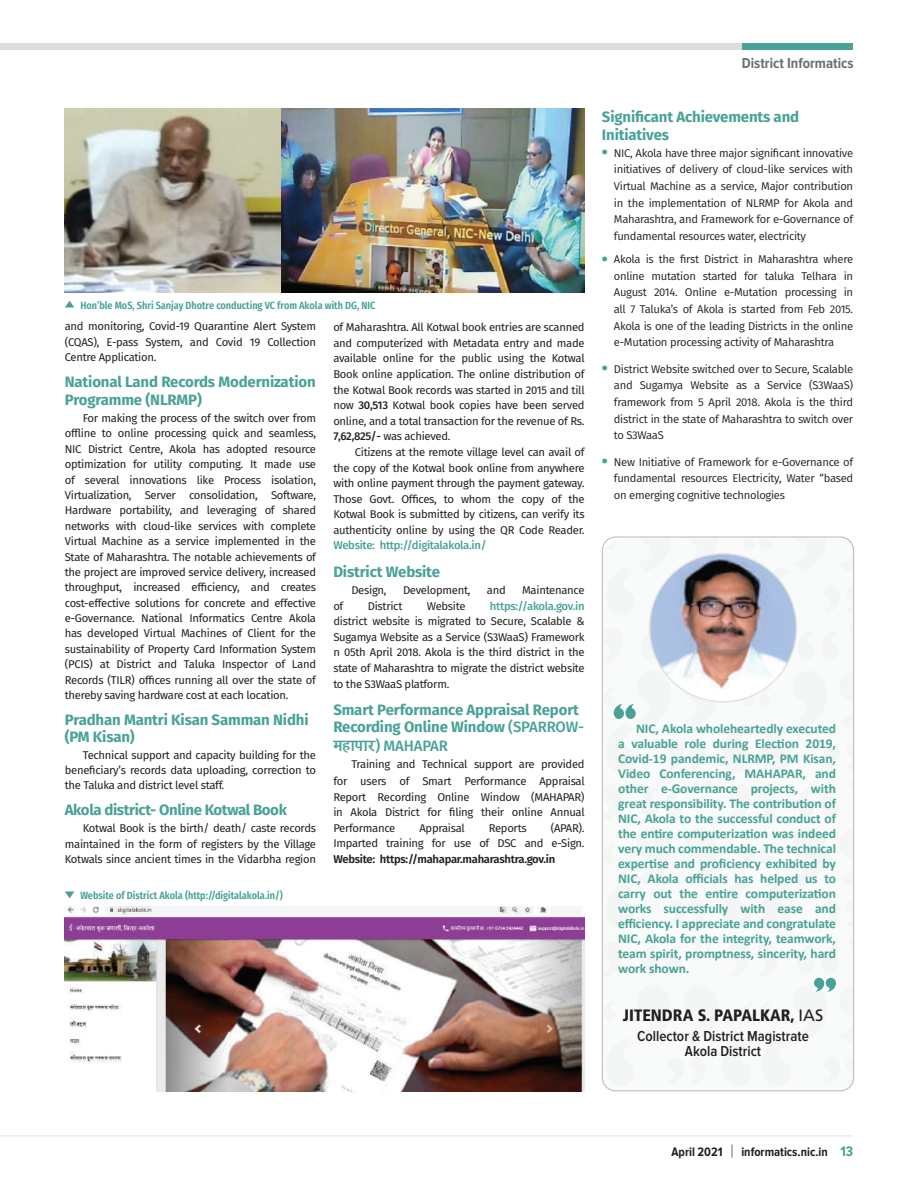
<style>
.page{position:relative;width:918px;height:1188px;background:#fff}
.page>*{position:absolute;margin:0;border:0;box-sizing:border-box;transform-origin:0 0}
.t1{font:900 condensed 16.5px "Frutiger LT Std";color:#231f20}
.t2{font:700 15px/17.1px "Fira Sans";letter-spacing:-.01em;color:#48a296}
.t3{font:600 15px/15px "Proxima Nova Cond";color:#231f20;text-align:center}
.t4{font:700 15px "Proxima Nova Cond";color:#6d6f72}
.t5{font:500 15px "Fira Sans";letter-spacing:-.01em;color:#48a296}
.t6{font:700 13.5px/15px "Calibri";letter-spacing:-.01em;color:#48a296;text-align:justify}
.t7{font:700 12.75px "Proxima Nova Cond";color:#231f20}
.t8{font:11.25px/15.5px "Fira Sans";letter-spacing:-.025em;color:#231f20;text-align:justify}
.t9{font:11.25px/16.6px "Fira Sans";letter-spacing:-.025em;color:#231f20;text-align:justify}
.t10{font:500 11.25px "Fira Sans";letter-spacing:-.025em;color:#48a296}
.t11{font:600 11.25px "Fira Sans";letter-spacing:-.025em;color:#231f20}
.t12{font:600 10.5px "Fira Sans Condensed";color:#48a296}
.s1{font-weight:500}
.s2{font-family:"Devanagari Sangam MN";font-weight:700;font-size:16.5px}
.s3{font-family:"Fira Sans Condensed";font-weight:700;font-size:18px;color:#48a296}
.s4{font-weight:400;font-stretch:normal}
.s5{font-size:14.25px;color:#48a296}
</style>
<div class="page">
<hr style="left:0;top:1136px;width:853px;height:1px;background:#e2e3e3">
<svg style="left:732px;top:1144px;width:1px;height:14px"></svg>
<div style="left:0;top:43px;width:762px;height:6px;background:#dedddd"></div>
<div style="left:743px;top:43px;width:110px;height:6px;background:#48a296"></div>
<svg style="left:65px;top:891px;width:9px;height:7px"></svg>
<svg style="left:65px;top:301px;width:9px;height:7px"></svg>
<img style="left:65px;top:108px;width:216px;height:184px">
<img style="left:281px;top:108px;width:304px;height:185px">
<svg style="left:602px;top:537px;width:252px;height:554px"></svg>
<div style="left:602px;top:537px;width:252px;height:554px;border:1px solid #bdb8b7;border-radius:13px"></div>
<img style="left:651px;top:554px;width:146px;height:148px">
<svg style="left:614px;top:704px;width:22px;height:15px"></svg>
<svg style="left:814px;top:978px;width:22px;height:14px"></svg>
<img style="left:65px;top:907px;width:520px;height:184px">
<h2 class="t4" style="left:742px;top:54px;width:113px">District Informatics</h2>
<p class="t12" style="left:80px;top:296px;width:296px">Hon’ble MoS, Shri Sanjay Dhotre conducting VC from Akola with DG, NIC</p>
<p class="t8" style="left:65px;top:318px;width:253px">and monitoring, Covid-19 Quarantine Alert System (CQAS), E-pass System, and Covid 19 Collection Centre Application.</p>
<h2 class="t2" style="left:65px;top:371px;width:252px;line-height:18.3px">National Land Records Modernization<br>Programme (NLRMP)</h2>
<p class="t8" style="left:65px;top:410px;width:253px;text-indent:18px">For making the process of the switch over from offline to online processing quick and seamless, NIC District Centre, Akola has adopted resource optimization for utility computing. It made use of several innovations like Process isolation, Virtualization, Server consolidation, Software, Hardware portability, and leveraging of shared networks with cloud-like services with complete Virtual Machine as a service implemented in the State of Maharashtra. The notable achievements of the project are improved service delivery, increased throughput, increased efficiency, and creates cost-effective solutions for concrete and effective e-Governance. National Informatics Centre Akola has developed Virtual Machines of Client for the sustainability of Property Card Information System (PCIS) at District and Taluka Inspector of Land Records (TILR) offices running all over the state of thereby saving hardware cost at each location.</p>
<h2 class="t2" style="left:65px;top:710px;width:245px">Pradhan Mantri Kisan Samman Nidhi (PM Kisan)</h2>
<p class="t8" style="left:65px;top:747px;width:253px;text-indent:18px">Technical support and capacity building for the beneficiary’s records data uploading, correction to the Taluka and district level staff.</p>
<h2 class="t2" style="left:65px;top:800px;width:224px">Akola district- Online Kotwal Book</h2>
<p class="t8" style="left:65px;top:820px;width:253px;text-indent:18px">Kotwal Book is the birth/ death/ caste records maintained in the form of registers by the Village Kotwals since ancient times in the Vidarbha region</p>
<p class="t12" style="left:80px;top:885px;width:204px">Website of District Akola (http://digitalakola.in/)</p>
<p class="t8" style="left:333px;top:319px;width:253px">of Maharashtra. All Kotwal book entries are scanned and computerized with Metadata entry and made available online for the public using the Kotwal Book online application. The online distribution of the Kotwal Book records was started in 2015 and till now <span class="s1">30,513</span> Kotwal book copies have been served online, and a total transaction for the revenue of Rs.<br><span class="s1">7,62,825/-</span> was achieved.</p>
<p class="t8" style="left:333px;top:444px;width:253px;text-indent:22px">Citizens at the remote village level can avail of the copy of the Kotwal book online from anywhere with online payment through the payment gateway.<br>Those Govt. Offices, to whom the copy of the Kotwal Book is submitted by citizens, can verify its authenticity online by using the QR Code Reader.</p>
<p class="t10" style="left:333px;top:536px;width:155px">Website: http://digitalakola.in/</p>
<h2 class="t2" style="left:333px;top:562px;width:108px">District Website</h2>
<p class="t8" style="left:351px;top:582px;width:37px">Design,</p>
<p class="t8" style="left:403px;top:582px;width:69px">Development,</p>
<p class="t8" style="left:487px;top:582px;width:20px">and</p>
<p class="t8" style="left:522px;top:582px;width:64px">Maintenance</p>
<p class="t8" style="left:333px;top:598px;width:12px">of</p>
<p class="t8" style="left:368px;top:598px;width:36px">District</p>
<p class="t8" style="left:427px;top:598px;width:40px">Website</p>
<p class="t10" style="left:490px;top:597px;width:96px">https://akola.gov.in</p>
<p class="t8" style="left:333px;top:613px;width:253px">district website is migrated to Secure, Scalable &amp; Sugamya Website as a Service (S3WaaS) Framework n 05th April 2018. Akola is the third district in the state of Maharashtra to migrate the district website to the S3WaaS platform.</p>
<h2 class="t2" style="left:333px;top:700px;width:252px">Smart Performance Appraisal Report<br>Recording Online Window <span class="s1">(SPARROW-</span></h2>
<h2 class="t5" style="left:333px;top:734px;width:116px"><span class="s2">महापार</span>) MAHAPAR</h2>
<p class="t8" style="left:333px;top:755px;width:253px;line-height:17.1px;text-align:right">Training and Technical support are provided<br>for users of Smart Performance Appraisal</p>
<p class="t8" style="left:333px;top:789px;width:253px">Report Recording Online Window (MAHAPAR) in Akola District for filing their online Annual Performance</p>
<p class="t8" style="left:333px;top:820px;width:253px;text-align:right">(APAR).<br>Imparted training for use of DSC and e-Sign.</p>
<p class="t11" style="left:333px;top:850px;width:223px">Website: https://mahapar.maharashtra.gov.in</p>
<p class="t8" style="left:419px;top:820px;width:47px">Appraisal</p>
<p class="t8" style="left:489px;top:820px;width:39px">Reports</p>
<h2 class="t2" style="left:602px;top:107px;width:199px;line-height:18.1px">Significant Achievements and<br>Initiatives</h2>
<p class="t9" style="left:614px;top:144px;width:241px;text-indent:-12px"><span class="s3">•</span> NIC, Akola have three major significant innovative initiatives of delivery of cloud-like services with Virtual Machine as a service, Major contribution in the implementation of NLRMP for Akola and Maharashtra, and Framework for e-Governance of fundamental resources water, electricity</p>
<p class="t9" style="left:614px;top:251px;width:241px;text-indent:-12px"><span class="s3">•</span> Akola is the first District in Maharashtra where online mutation started for taluka Telhara in August 2014. Online e-Mutation processing in all 7 Taluka’s of Akola is started from Feb 2015.<br>Akola is one of the leading Districts in the online e-Mutation processing activity of Maharashtra</p>
<p class="t9" style="left:614px;top:360px;width:241px;text-indent:-12px"><span class="s3">•</span> District Website switched over to Secure, Scalable and Sugamya Website as a Service (S3WaaS) framework from 5 April 2018. Akola is the third district in the state of Maharashtra to switch over to S3WaaS</p>
<p class="t9" style="left:614px;top:453px;width:241px;text-indent:-12px"><span class="s3">•</span> New Initiative of Framework for e-Governance of fundamental resources Electricity, Water “based on emerging cognitive technologies</p>
<p class="t6" style="left:618px;top:720px;width:219px;text-indent:18px">NIC, Akola wholeheartedly executed a valuable role during Election 2019, Covid-19 pandemic, NLRMP, PM Kisan, Video Conferencing, MAHAPAR, and other e-Governance projects, with great responsibility. The contribution of NIC, Akola to the successful conduct of the entire computerization was indeed very much commendable. The technical expertise and proficiency exhibited by NIC, Akola officials has helped us to carry out the entire computerization works successfully with ease and efficiency. I appreciate and congratulate NIC, Akola for the integrity, teamwork, team spirit, promptness, sincerity, hard work shown.</p>
<h1 class="t1" style="left:623px;top:1006px;width:202px">JITENDRA S. PAPALKAR, <span class="s4">IAS</span></h1>
<h2 class="t3" style="left:637px;top:1029px;width:173px">Collector &amp; District Magistrate<br>Akola District</h2>
<p class="t7" style="left:672px;top:1144px;width:53px">April 2021</p>
<p class="t7" style="left:741px;top:1144px;width:113px">informatics.nic.in <span class="s5">13</span></p>
</div>
